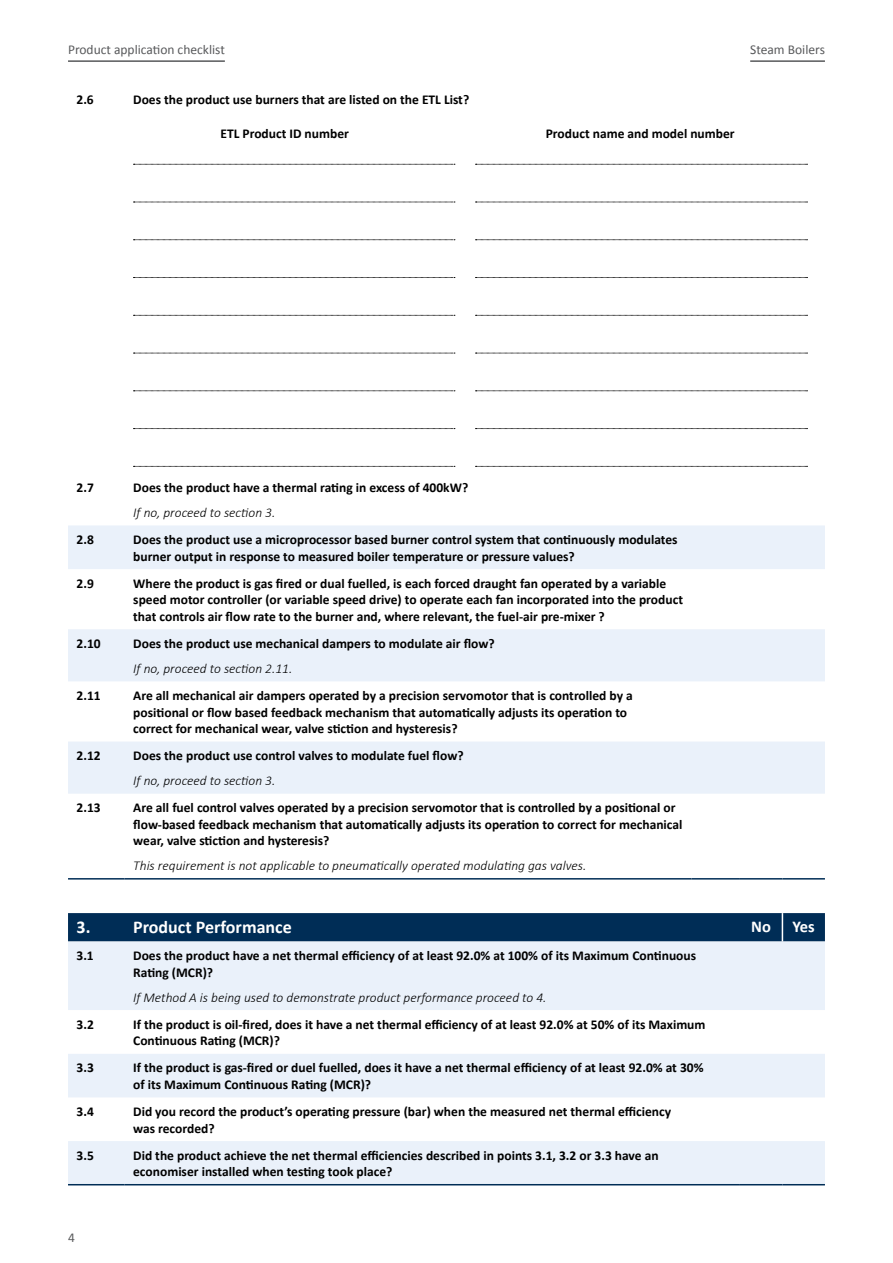
<style>
.page{position:relative;width:893px;height:1263px;background:#fff}
.page>*{position:absolute;margin:0;border:0;box-sizing:border-box;transform-origin:0 0}
.t1{font:700 18px "Calibri";color:#fff}
.t2{font:700 16.5px "Calibri";color:#fff}
.t3{font:700 13.5px/16.5px "Calibri";color:#000}
.t4{font:italic 300 13.5px "Calibri";color:#000}
.t5{font:13.5px "Calibri";color:#58595b}
</style>
<div class="page">
<hr style="left:750px;top:60px;width:75px;height:2px;background:#58595b">
<hr style="left:68px;top:60px;width:157px;height:2px;background:#58595b">
<svg style="left:133px;top:163px;width:675px;height:304px"></svg>
<svg style="left:68px;top:525px;width:757px;height:269px;fill:#eaf1fa"></svg>
<hr style="left:68px;top:878px;width:57px;height:1px;background:#002d56">
<hr style="left:125px;top:878px;width:566px;height:1px;background:#002d56">
<hr style="left:691px;top:878px;width:49px;height:1px;background:#002d56">
<hr style="left:740px;top:878px;width:42px;height:1px;background:#002d56">
<hr style="left:782px;top:878px;width:43px;height:1px;background:#002d56">
<svg style="left:133px;top:164px;width:322px;height:1px"></svg>
<svg style="left:475px;top:164px;width:332px;height:1px"></svg>
<svg style="left:133px;top:202px;width:322px;height:1px"></svg>
<svg style="left:475px;top:202px;width:332px;height:1px"></svg>
<svg style="left:133px;top:239px;width:322px;height:1px"></svg>
<svg style="left:475px;top:239px;width:332px;height:1px"></svg>
<svg style="left:133px;top:277px;width:322px;height:1px"></svg>
<svg style="left:475px;top:277px;width:332px;height:1px"></svg>
<svg style="left:133px;top:315px;width:322px;height:1px"></svg>
<svg style="left:475px;top:315px;width:332px;height:1px"></svg>
<svg style="left:133px;top:353px;width:322px;height:1px"></svg>
<svg style="left:475px;top:353px;width:332px;height:1px"></svg>
<svg style="left:133px;top:391px;width:322px;height:1px"></svg>
<svg style="left:475px;top:391px;width:332px;height:1px"></svg>
<svg style="left:133px;top:428px;width:322px;height:1px"></svg>
<svg style="left:475px;top:428px;width:332px;height:1px"></svg>
<svg style="left:133px;top:466px;width:322px;height:1px"></svg>
<svg style="left:475px;top:466px;width:332px;height:1px"></svg>
<div style="left:68px;top:941px;width:757px;height:69px;background:#eaf1fa"></div>
<svg style="left:68px;top:1054px;width:757px;height:130px;fill:#eaf1fa"></svg>
<div style="left:68px;top:913px;width:757px;height:28px;background:#002d56"></div>
<hr style="left:68px;top:1184px;width:57px;height:1px;background:#002d56">
<hr style="left:125px;top:1184px;width:615px;height:1px;background:#002d56">
<hr style="left:740px;top:1184px;width:42px;height:1px;background:#002d56">
<hr style="left:782px;top:1184px;width:43px;height:1px;background:#002d56">
<p class="t5" style="left:68px;top:40px;width:158px">Product application checklist</p>
<p class="t5" style="left:750px;top:40px;width:76px">Steam Boilers</p>
<p class="t3" style="left:77px;top:91px;width:19px">2.6</p>
<p class="t3" style="left:133px;top:91px;width:338px">Does the product use burners that are listed on the ETL List?</p>
<p class="t3" style="left:220px;top:125px;width:130px">ETL Product ID number</p>
<p class="t3" style="left:546px;top:125px;width:190px">Product name and model number</p>
<p class="t3" style="left:77px;top:479px;width:19px">2.7</p>
<p class="t3" style="left:133px;top:479px;width:336px">Does the product have a thermal rating in excess of 400kW?</p>
<p class="t4" style="left:133px;top:504px;width:144px">If no, proceed to section 3.</p>
<p class="t3" style="left:77px;top:531px;width:19px">2.8</p>
<p class="t3" style="left:133px;top:531px;width:546px">Does the product use a microprocessor based burner control system that continuously modulates burner output in response to measured boiler temperature or pressure values?</p>
<p class="t3" style="left:77px;top:575px;width:19px">2.9</p>
<p class="t3" style="left:133px;top:575px;width:551px">Where the product is gas fired or dual fuelled, is each forced draught fan operated by a variable speed motor controller (or variable speed drive) to operate each fan incorporated into the product that controls air flow rate to the burner and, where relevant, the fuel-air pre-mixer ?</p>
<p class="t3" style="left:77px;top:635px;width:26px">2.10</p>
<p class="t3" style="left:133px;top:635px;width:363px">Does the product use mechanical dampers to modulate air flow?</p>
<p class="t4" style="left:133px;top:660px;width:161px">If no, proceed to section 2.11.</p>
<p class="t3" style="left:77px;top:687px;width:26px">2.11</p>
<p class="t3" style="left:133px;top:687px;width:501px">Are all mechanical air dampers operated by a precision servomotor that is controlled by a positional or flow based feedback mechanism that automatically adjusts its operation to correct for mechanical wear, valve stiction and hysteresis?</p>
<p class="t3" style="left:77px;top:747px;width:26px">2.12</p>
<p class="t3" style="left:133px;top:747px;width:332px">Does the product use control valves to modulate fuel flow?</p>
<p class="t4" style="left:133px;top:772px;width:144px">If no, proceed to section 3.</p>
<p class="t3" style="left:77px;top:799px;width:26px">2.13</p>
<p class="t3" style="left:133px;top:799px;width:551px">Are all fuel control valves operated by a precision servomotor that is controlled by a positional or flow-based feedback mechanism that automatically adjusts its operation to correct for mechanical wear, valve stiction and hysteresis?</p>
<p class="t4" style="left:133px;top:857px;width:455px">This requirement is not applicable to pneumatically operated modulating gas valves.</p>
<h1 class="t1" style="left:77px;top:914px;width:217px">3. Product Performance</h1>
<p class="t2" style="left:751px;top:915px;width:21px">No</p>
<p class="t2" style="left:793px;top:915px;width:24px">Yes</p>
<p class="t3" style="left:77px;top:947px;width:19px">3.1</p>
<p class="t3" style="left:133px;top:947px;width:564px">Does the product have a net thermal efficiency of at least 92.0% at 100% of its Maximum Continuous<br>Rating (MCR)?</p>
<p class="t4" style="left:133px;top:989px;width:415px">If Method A is being used to demonstrate product performance proceed to 4.</p>
<p class="t3" style="left:77px;top:1016px;width:19px">3.2</p>
<p class="t3" style="left:133px;top:1016px;width:574px">If the product is oil-fired, does it have a net thermal efficiency of at least 92.0% at 50% of its Maximum<br>Continuous Rating (MCR)?</p>
<p class="t3" style="left:77px;top:1059px;width:19px">3.3</p>
<p class="t3" style="left:133px;top:1059px;width:572px">If the product is gas-fired or duel fuelled, does it have a net thermal efficiency of at least 92.0% at 30% of its Maximum Continuous Rating (MCR)?</p>
<p class="t3" style="left:77px;top:1103px;width:19px">3.4</p>
<p class="t3" style="left:133px;top:1103px;width:539px">Did you record the product’s operating pressure (bar) when the measured net thermal efficiency was recorded?</p>
<p class="t3" style="left:77px;top:1147px;width:19px">3.5</p>
<p class="t3" style="left:133px;top:1147px;width:527px">Did the product achieve the net thermal efficiencies described in points 3.1, 3.2 or 3.3 have an economiser installed when testing took place?</p>
<p class="t5" style="left:68px;top:1228px;width:8px">4</p>
</div>
